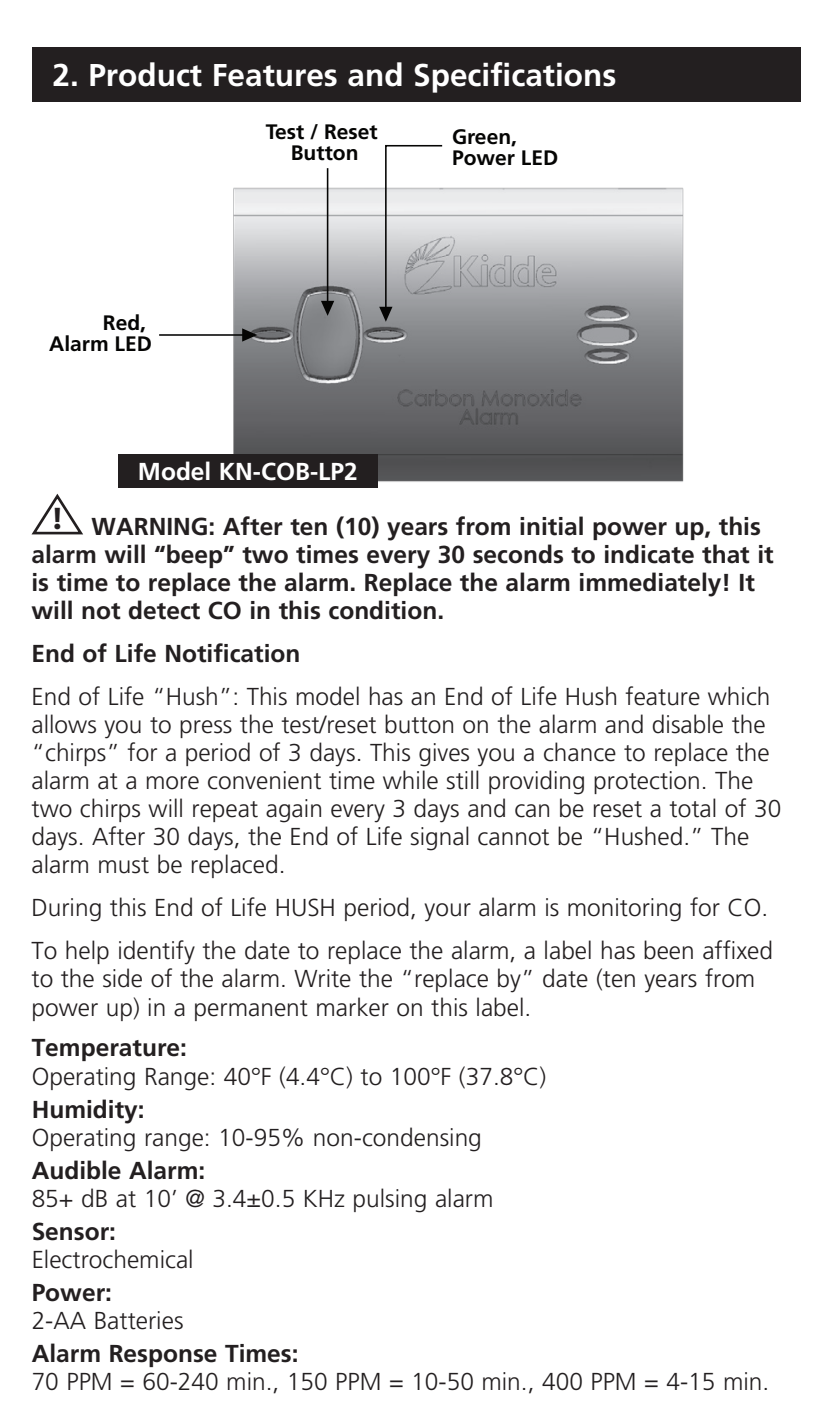
<style>
.page{position:relative;width:832px;height:1418px;background:#fff}
.page>*{position:absolute;margin:0;border:0;box-sizing:border-box;transform-origin:0 0}
.t1{font:700 31.5px "Frutiger";color:#fff}
.t2{font:700 31.5px "Myriad";color:#231f20}
.t3{font:300 24.5px/28px "Frutiger";color:#231f20}
.t4{font:700 24.5px/28px "Frutiger";color:#231f20}
.t5{font:700 24.5px "Frutiger";color:#fff}
.t6{font:700 21px/21px "Frutiger";color:#050504}
</style>
<div class="page">
<div style="left:32px;top:47px;width:768px;height:54px;background:#231f20"></div>
<img style="left:233px;top:168px;width:451px;height:320px">
<hr style="left:327px;top:168px;width:1px;height:139px;background:#050504">
<svg style="left:321px;top:301px;width:13px;height:15px"></svg>
<svg style="left:379px;top:144px;width:65px;height:178px"></svg>
<hr style="left:159px;top:334px;width:91px;height:2px;background:#050504">
<svg style="left:242px;top:328px;width:15px;height:14px"></svg>
<div style="left:118px;top:454px;width:259px;height:34px;background:#231f20"></div>
<svg style="left:32px;top:494px;width:51px;height:41px"></svg>
<p class="t1" style="left:52px;top:56px;width:565px">2. Product Features and Specifications</p>
<p class="t6" style="left:49px;top:312px;width:104px;text-align:right">Red,<br>Alarm LED</p>
<p class="t6" style="left:266px;top:121px;width:114px;text-align:center">Test / Reset<br>Button</p>
<p class="t5" style="left:138px;top:457px;width:221px">Model KN-COB-LP2</p>
<p class="t6" style="left:452px;top:126px;width:108px">Green,<br>Power LED</p>
<p class="t2" style="left:53px;top:502px;width:10px">!</p>
<p class="t4" style="left:32px;top:512px;width:743px;text-indent:60px">WARNING: After ten (10) years from initial power up, this alarm will “beep” two times every 30 seconds to indicate that it is time to replace the alarm. Replace the alarm immediately! It will not detect CO in this condition.</p>
<p class="t4" style="left:32px;top:639px;width:270px">End of Life Notification</p>
<p class="t3" style="left:32px;top:683px;width:751px">End of Life “Hush”: This model has an End of Life Hush feature which allows you to press the test/reset button on the alarm and disable the “chirps” for a period of 3 days. This gives you a chance to replace the alarm at a more convenient time while still providing protection. The two chirps will repeat again every 3 days and can be reset a total of 30 days. After 30 days, the End of Life signal cannot be “Hushed.” The alarm must be replaced.</p>
<p class="t3" style="left:32px;top:886px;width:743px;line-height:43.1px">During this End of Life HUSH period, your alarm is monitoring for CO.<br>To help identify the date to replace the alarm, a label has been affixed</p>
<p class="t3" style="left:32px;top:965px;width:725px">to the side of the alarm. Write the “replace by” date (ten years from power up) in a permanent marker on this label.</p>
<p class="t6" style="left:448px;top:561px;width:108px">Green,<br>Power LED</p>
<p class="t6" style="left:127px;top:577px;width:114px;text-align:center">Test / Reset<br>Button</p>
<p class="t6" style="left:52px;top:745px;width:104px;text-align:right">Red,<br>Alarm LED</p>
<p class="t6" style="left:322px;top:940px;width:145px">Digital Display</p>
<p class="t4" style="left:32px;top:1034px;width:157px">Temperature:</p>
<p class="t3" style="left:32px;top:1062px;width:516px">Operating Range: 40°F (4.4°C) to 100°F (37.8°C)</p>
<p class="t4" style="left:32px;top:1095px;width:114px">Humidity:</p>
<p class="t3" style="left:32px;top:1123px;width:452px">Operating range: 10-95% non-condensing</p>
<p class="t4" style="left:32px;top:1156px;width:175px">Audible Alarm:</p>
<p class="t3" style="left:32px;top:1184px;width:463px">85+ dB at 10’ @ 3.4±0.5 KHz pulsing alarm</p>
<p class="t4" style="left:32px;top:1217px;width:86px">Sensor:</p>
<p class="t3" style="left:32px;top:1245px;width:163px">Electrochemical</p>
<p class="t4" style="left:32px;top:1278px;width:82px">Power:</p>
<p class="t3" style="left:32px;top:1306px;width:153px">2-AA Batteries</p>
<p class="t4" style="left:32px;top:1339px;width:268px">Alarm Response Times:</p>
<p class="t3" style="left:32px;top:1367px;width:739px">70 PPM = 60-240 min., 150 PPM = 10-50 min., 400 PPM = 4-15 min.</p>
</div>
